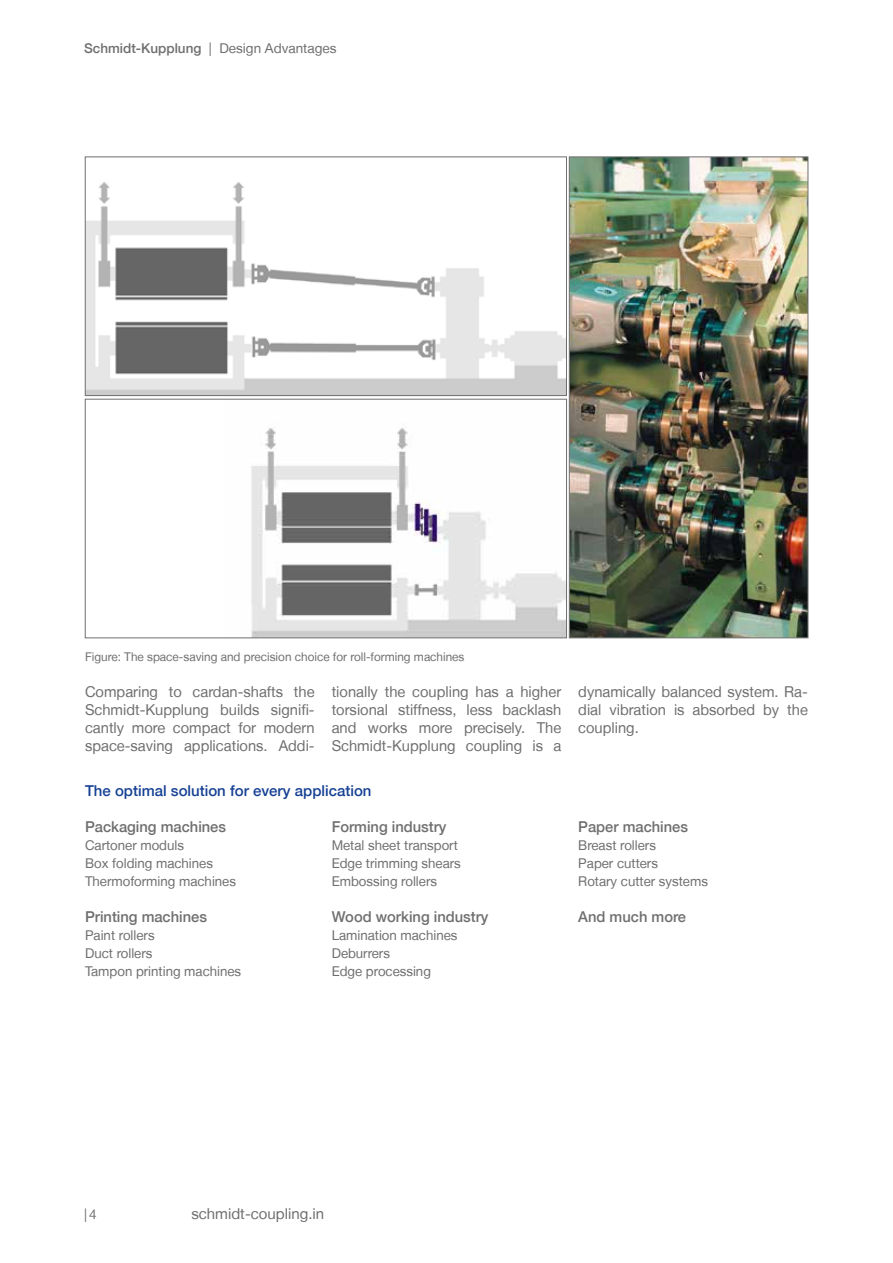
<style>
.page{position:relative;width:893px;height:1263px;background:#fff}
.page>*{position:absolute;margin:0;border:0;box-sizing:border-box;transform-origin:0 0}
.t1{font:15px/18px "Helvetica Neue LT";color:#706f6f;text-align:justify}
.t2{font:500 15px "Helvetica Neue LT";color:#706f6f}
.t3{font:500 15px "Helvetica Neue LT";color:#164194}
.t4{font:13.5px/18px "Helvetica Neue LT";color:#706f6f}
.t5{font:12px "Helvetica Neue LT";color:#706f6f}
.s1{font-weight:500}
</style>
<div class="page">
<img style="left:251px;top:428px;width:314px;height:208px">
<div style="left:85px;top:399px;width:482px;height:239px;border:1px solid #706f6f"></div>
<img style="left:87px;top:182px;width:478px;height:212px">
<div style="left:85px;top:157px;width:482px;height:239px;border:1px solid #706f6f"></div>
<img style="left:571px;top:159px;width:235px;height:477px">
<div style="left:569px;top:157px;width:239px;height:481px;border:1px solid #706f6f"></div>
<p class="t4" style="left:84px;top:39px;width:254px"><span class="s1">Schmidt-Kupplung</span> | Design Advantages</p>
<p class="t5" style="left:85px;top:649px;width:381px">Figure: The space-saving and precision choice for roll-forming machines</p>
<p class="t1" style="left:85px;top:683px;width:231px">Comparing to cardan-shafts the Schmidt-Kupplung builds signifi&shy;cantly more compact for modern space-saving applications. Addi-</p>
<p class="t1" style="left:332px;top:683px;width:231px">tionally the coupling has a higher torsional stiffness, less backlash and works more precisely. The Schmidt-Kupplung coupling is a</p>
<p class="t1" style="left:578px;top:683px;width:231px">dynamically balanced system. Ra&shy;dial vibration is absorbed by the coupling.</p>
<p class="t3" style="left:85px;top:782px;width:288px">The optimal solution for every application</p>
<p class="t2" style="left:85px;top:818px;width:143px">Packaging machines</p>
<p class="t4" style="left:85px;top:836px;width:152px">Cartoner moduls<br>Box folding machines<br>Thermoforming machines</p>
<p class="t2" style="left:85px;top:908px;width:123px">Printing machines</p>
<p class="t4" style="left:85px;top:926px;width:158px">Paint rollers<br>Duct rollers<br>Tampon printing machines</p>
<p class="t2" style="left:332px;top:818px;width:116px">Forming industry</p>
<p class="t4" style="left:332px;top:836px;width:131px">Metal sheet transport<br>Edge trimming shears<br>Embossing rollers</p>
<p class="t2" style="left:332px;top:908px;width:158px">Wood working industry</p>
<p class="t4" style="left:332px;top:926px;width:127px">Lamination machines<br>Deburrers<br>Edge processing</p>
<p class="t2" style="left:578px;top:818px;width:111px">Paper machines</p>
<p class="t4" style="left:578px;top:836px;width:131px">Breast rollers<br>Paper cutters<br>Rotary cutter systems</p>
<p class="t2" style="left:578px;top:908px;width:109px">And much more</p>
<p class="t4" style="left:84px;top:1205px;width:14px">|4</p>
<p class="t1" style="left:191px;top:1205px;width:134px">schmidt-coupling.in</p>
</div>
